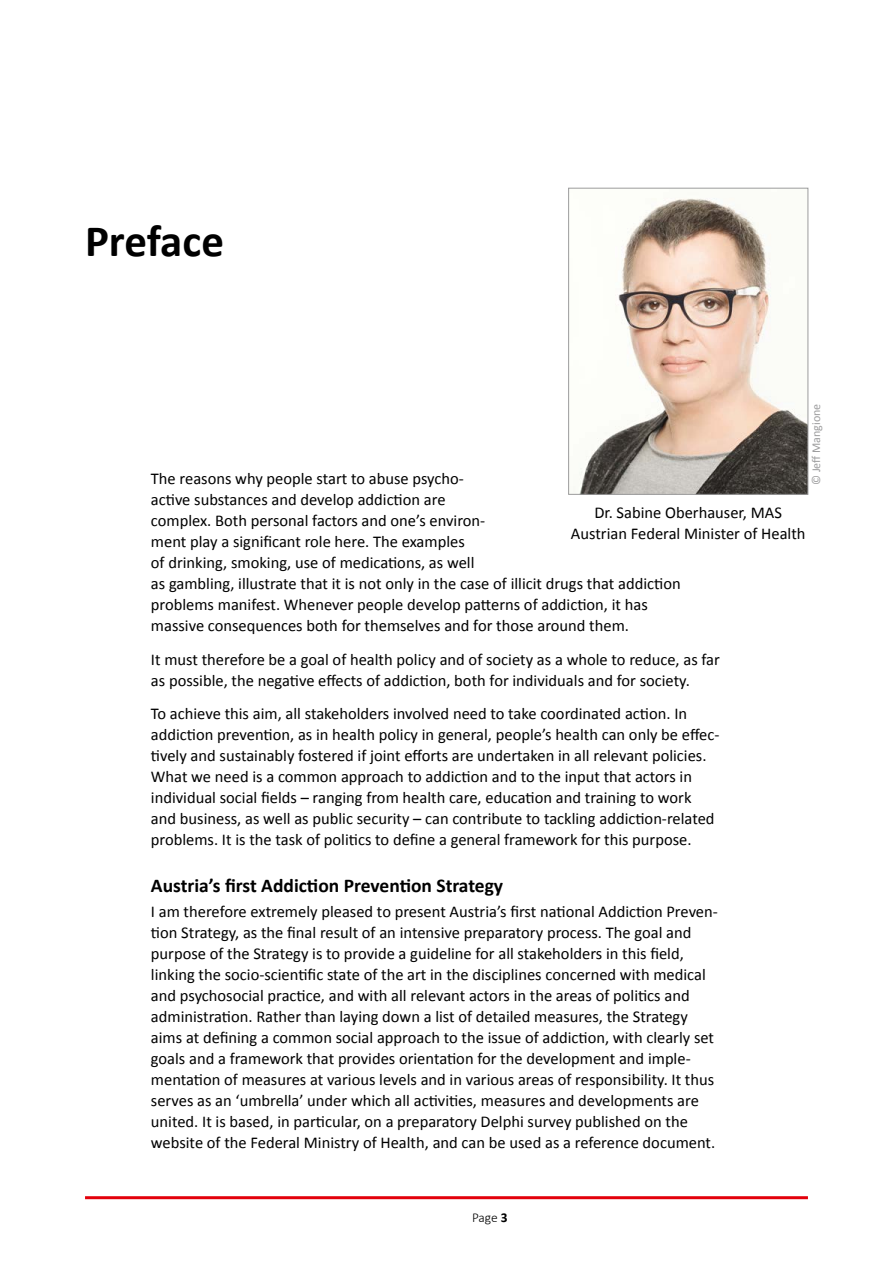
<style>
.page{position:relative;width:893px;height:1263px;background:#fff}
.page>*{position:absolute;margin:0;border:0;box-sizing:border-box;transform-origin:0 0}
.t1{font:700 45px "Calibri";letter-spacing:-.005em;color:#000}
.t2{font:700 19.5px "Calibri";color:#000}
.t3{font:16.5px/21px "Calibri";color:#000}
.t4{font:300 13.5px "Calibri";color:#000}
.t5{font:12px "Calibri";color:#9c9c9d}
.s1{font-weight:700}
</style>
<div class="page">
<hr style="left:85px;top:1196px;width:723px;height:3px;background:#e3000b">
<img style="left:573px;top:198px;width:233px;height:295px">
<div style="left:568px;top:188px;width:240px;height:307px;border:1px solid #9c9c9d"></div>
<h2 class="t1" style="left:85px;top:212px;width:140px">Preface</h2>
<p class="t5" style="left:809px;top:485px;width:83px;rotate:-90deg">© Jeff Mangione</p>
<p class="t3" style="left:151px;top:468px;width:531px">The reasons why people start to abuse psycho-<br>active substances and develop addiction are<br>complex. Both personal factors and one’s environ-<br>ment play a significant role here. The examples<br>of drinking, smoking, use of medications, as well<br>as gambling, illustrate that it is not only in the case of illicit drugs that addiction problems manifest. Whenever people develop patterns of addiction, it has massive consequences both for themselves and for those around them.</p>
<p class="t3" style="left:151px;top:649px;width:570px">It must therefore be a goal of health policy and of society as a whole to reduce, as far as possible, the negative effects of addiction, both for individuals and for society.</p>
<p class="t3" style="left:151px;top:703px;width:570px">To achieve this aim, all stakeholders involved need to take coordinated action. In addiction prevention, as in health policy in general, people’s health can only be effec&shy;tively and sustainably fostered if joint efforts are undertaken in all relevant policies.<br>What we need is a common approach to addiction and to the input that actors in individual social fields – ranging from health care, education and training to work and business, as well as public security – can contribute to tackling addiction-related problems. It is the task of politics to define a general framework for this purpose.</p>
<h4 class="t2" style="left:151px;top:873px;width:354px">Austria’s first Addiction Prevention Strategy</h4>
<p class="t3" style="left:151px;top:901px;width:568px">I am therefore extremely pleased to present Austria’s first national Addiction Preven&shy;tion Strategy, as the final result of an intensive preparatory process. The goal and purpose of the Strategy is to provide a guideline for all stakeholders in this field, linking the socio-scientific state of the art in the disciplines concerned with medical and psychosocial practice, and with all relevant actors in the areas of politics and administration. Rather than laying down a list of detailed measures, the Strategy aims at defining a common social approach to the issue of addiction, with clearly set goals and a framework that provides orientation for the development and imple&shy;mentation of measures at various levels and in various areas of responsibility. It thus serves as an ‘umbrella’ under which all activities, measures and developments are united. It is based, in particular, on a preparatory Delphi survey published on the website of the Federal Ministry of Health, and can be used as a reference document.</p>
<p class="t3" style="left:571px;top:502px;width:236px;text-align:center">Dr. Sabine Oberhauser, MAS<br>Austrian Federal Minister of Health</p>
<p class="t4" style="left:472px;top:1209px;width:37px">Page <span class="s1">3</span></p>
</div>
